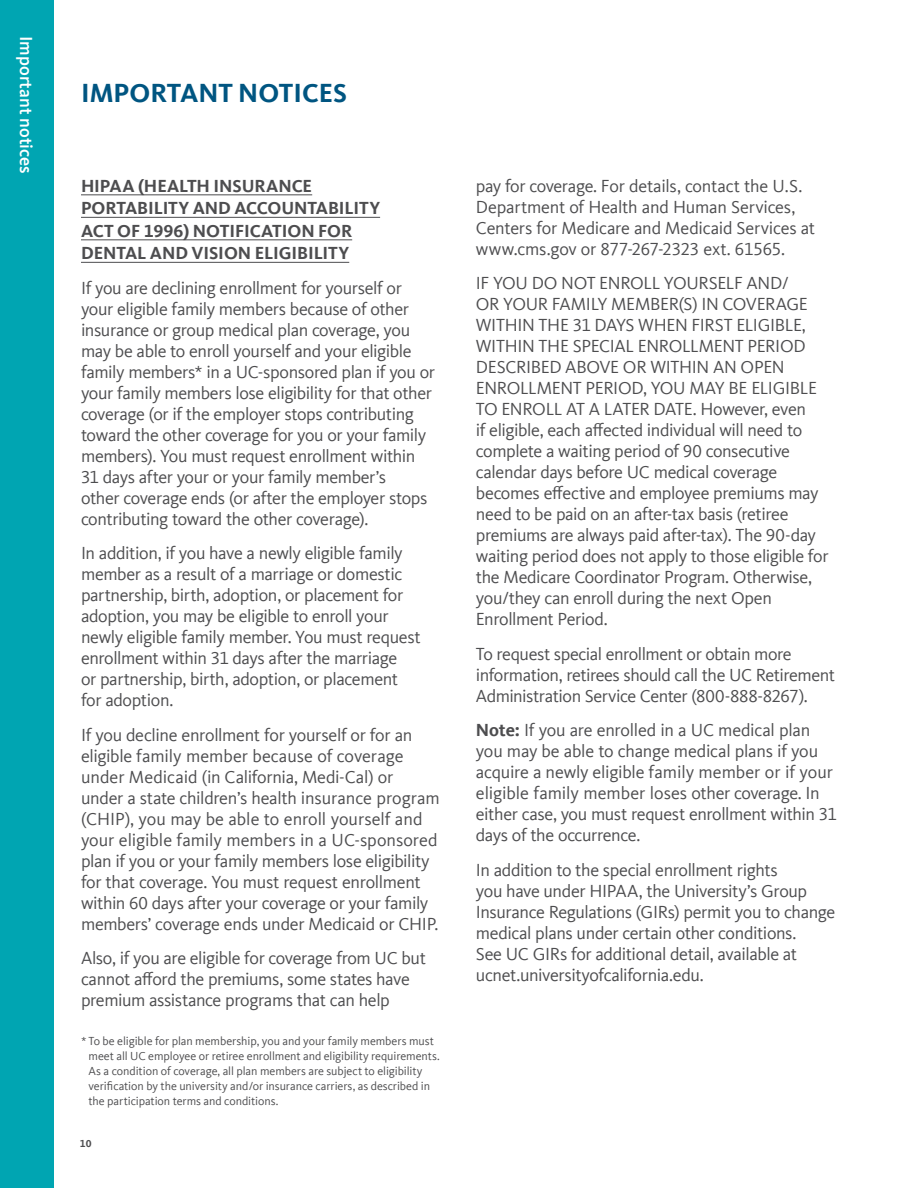
<style>
.page{position:relative;width:918px;height:1188px;background:#fff}
.page>*{position:absolute;margin:0;border:0;box-sizing:border-box;transform-origin:0 0}
.t1{font:700 27px "Kievit Offc Pro";color:#005581}
._2_Col__Body{font:18px/21px "Kievit Offc Pro";letter-spacing:-.02em;color:#4d4d4f}
._2_Col__Body-2{font:700 18px/22.5px "Kievit Offc Pro";letter-spacing:-.005em;color:#4d4d4f}
.t2{font:500 18px "Kievit Offc Pro";color:#fff}
.Footnote{font:12px "Kievit Offc Pro";letter-spacing:-.005em;color:#4d4d4f}
.t3{font:700 10.5px "Kievit Offc Pro";color:#4d4d4f}
.s1{font-weight:700}
</style>
<div class="page">
<div style="left:0;top:0;width:54px;height:1188px;background:#00a5b2"></div>
<hr style="left:81px;top:195px;width:231px;height:1px;background:#4d4d4f">
<hr style="left:81px;top:217px;width:299px;height:1px;background:#4d4d4f">
<hr style="left:81px;top:240px;width:271px;height:1px;background:#4d4d4f">
<hr style="left:81px;top:262px;width:268px;height:1px;background:#4d4d4f">
<p class="t2" style="left:37px;top:36px;width:139px;rotate:90deg">Important notices</p>
<p class="t1" style="left:81px;top:76px;width:268px">IMPORTANT NOTICES</p>
<p class="_2_Col__Body-2" style="left:81px;top:174px;width:301px">HIPAA (HEALTH INSURANCE<br>PORTABILITY AND ACCOUNTABILITY<br>ACT OF 1996) NOTIFICATION FOR<br>DENTAL AND VISION ELIGIBILITY</p>
<p class="_2_Col__Body" style="left:81px;top:277px;width:356px">If you are declining enrollment for yourself or your eligible family members because of other insurance or group medical plan coverage, you may be able to enroll yourself and your eligible family members* in a UC-sponsored plan if you or your family members lose eligibility for that other coverage (or if the employer stops contributing toward the other coverage for you or your family members). You must request enrollment within 31 days after your or your family member’s<br>other coverage ends (or after the employer stops contributing toward the other coverage).</p>
<p class="_2_Col__Body" style="left:81px;top:543px;width:341px">In addition, if you have a newly eligible family member as a result of a marriage or domestic partnership, birth, adoption, or placement for adoption, you may be eligible to enroll your newly eligible family member. You must request enrollment within 31 days after the marriage<br>or partnership, birth, adoption, or placement for adoption.</p>
<p class="_2_Col__Body" style="left:81px;top:724px;width:360px">If you decline enrollment for yourself or for an eligible family member because of coverage under Medicaid (in California, Medi-Cal) or under a state children’s health insurance program (CHIP), you may be able to enroll yourself and your eligible family members in a UC-sponsored plan if you or your family members lose eligibility for that coverage. You must request enrollment within 60 days after your coverage or your family members’ coverage ends under Medicaid or CHIP.</p>
<p class="_2_Col__Body" style="left:81px;top:948px;width:346px">Also, if you are eligible for coverage from UC but cannot afford the premiums, some states have premium assistance programs that can help</p>
<p class="Footnote" style="left:81px;top:1034px;width:354px">* To be eligible for plan membership, you and your family members must</p>
<p class="Footnote" style="left:88px;top:1049px;width:353px">meet all UC employee or retiree enrollment and eligibility requirements.</p>
<p class="Footnote" style="left:88px;top:1064px;width:335px">As a condition of coverage, all plan members are subject to eligibility</p>
<p class="Footnote" style="left:88px;top:1079px;width:343px">verification by the university and/or insurance carriers, as described in</p>
<p class="Footnote" style="left:88px;top:1094px;width:192px">the participation terms and conditions.</p>
<p class="t3" style="left:80px;top:1138px;width:13px">10</p>
<p class="_2_Col__Body" style="left:476px;top:175px;width:341px">pay for coverage. For details, contact the U.S.<br>Department of Health and Human Services, Centers for Medicare and Medicaid Services at www.cms.gov or 877-267-2323 ext. 61565.</p>
<p class="_2_Col__Body" style="left:476px;top:273px;width:354px">IF YOU DO NOT ENROLL YOURSELF AND/<br>OR YOUR FAMILY MEMBER(S) IN COVERAGE WITHIN THE 31 DAYS WHEN FIRST ELIGIBLE, WITHIN THE SPECIAL ENROLLMENT PERIOD DESCRIBED ABOVE OR WITHIN AN OPEN ENROLLMENT PERIOD, YOU MAY BE ELIGIBLE TO ENROLL AT A LATER DATE. However, even<br>if eligible, each affected individual will need to complete a waiting period of 90 consecutive calendar days before UC medical coverage becomes effective and employee premiums may need to be paid on an after-tax basis (retiree premiums are always paid after-tax). The 90-day waiting period does not apply to those eligible for the Medicare Coordinator Program. Otherwise, you/they can enroll during the next Open Enrollment Period.</p>
<p class="_2_Col__Body" style="left:476px;top:643px;width:361px">To request special enrollment or obtain more information, retirees should call the UC Retirement<br>Administration Service Center (800-888-8267).</p>
<p class="_2_Col__Body" style="left:476px;top:720px;width:363px"><span class="s1">Note:</span> If you are enrolled in a UC medical plan you may be able to change medical plans if you acquire a newly eligible family member or if your eligible family member loses other coverage. In either case, you must request enrollment within 31 days of the occurrence.</p>
<p class="_2_Col__Body" style="left:476px;top:859px;width:361px">In addition to the special enrollment rights<br>you have under HIPAA, the University’s Group Insurance Regulations (GIRs) permit you to change medical plans under certain other conditions.<br>See UC GIRs for additional detail, available at ucnet.universityofcalifornia.edu.</p>
</div>
